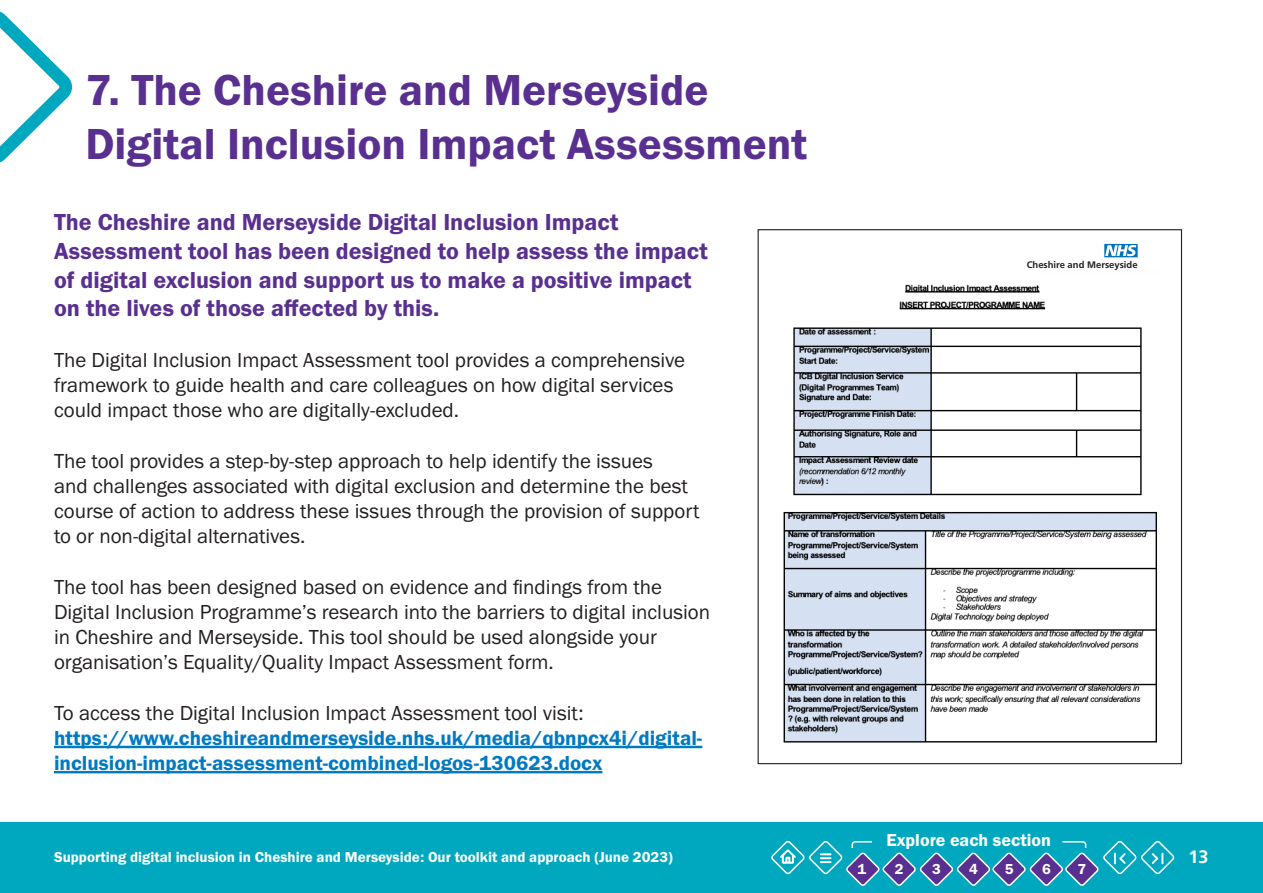
<style>
.page{position:relative;width:1263px;height:893px;background:#fff}
.page>*{position:absolute;margin:0;border:0;box-sizing:border-box;transform-origin:0 0}
.t1{font:45px "Franklin Gothic URW Dem";color:#593090}
.t2{font:24px/28.8px "Franklin Gothic URW Dem";color:#593090}
.t3{font:21px/25.2px "Franklin Gothic URW Boo";color:#231f20}
.t4{font:21px/25.2px "Franklin Gothic URW Dem";color:#007ac2}
.t5{font:18px "Franklin Gothic URW Dem";color:#fff}
.t6{font:700 18px "Frutiger LT Std";color:#fff}
.t7{font:15px "Franklin Gothic URW Dem";color:#fff}
.t8{font:700 9.45px "Frutiger LT Std";color:#231f20}
.s1{font-family:"Franklin Gothic URW Boo";color:#231f20}
</style>
<div class="page">
<div style="left:0;top:823px;width:1263px;height:70px;background:#00a8bf"></div>
<svg style="left:0;top:11px;width:72px;height:152px"></svg>
<hr style="left:54px;top:746px;width:648px;height:2px;background:#007ac2">
<hr style="left:54px;top:771px;width:548px;height:2px;background:#007ac2">
<img style="left:771px;top:284px;width:399px;height:481px">
<svg style="left:1104px;top:244px;width:34px;height:13px"></svg>
<svg style="left:771px;top:841px;width:404px;height:45px"></svg>
<p class="t1" style="left:85px;top:62px;width:624px">7. The Cheshire and Merseyside</p>
<p class="t1" style="left:85px;top:116px;width:723px">Digital Inclusion Impact Assessment</p>
<p class="t2" style="left:54px;top:207px;width:655px">The Cheshire and Merseyside Digital Inclusion Impact Assessment tool has been designed to help assess the impact of digital exclusion and support us to make a positive impact on the lives of those affected by this.</p>
<p class="t3" style="left:54px;top:347px;width:633px">The Digital Inclusion Impact Assessment tool provides a comprehensive framework to guide health and care colleagues on how digital services could impact those who are digitally-excluded.</p>
<p class="t3" style="left:54px;top:448px;width:647px">The tool provides a step-by-step approach to help identify the issues<br>and challenges associated with digital exclusion and determine the best course of action to address these issues through the provision of support to or non-digital alternatives.</p>
<p class="t3" style="left:54px;top:574px;width:658px">The tool has been designed based on evidence and findings from the Digital Inclusion Programme’s research into the barriers to digital inclusion in Cheshire and Merseyside. This tool should be used alongside your organisation’s Equality/Quality Impact Assessment form.</p>
<p class="t4" style="left:54px;top:700px;width:650px"><span class="s1">To access the Digital Inclusion Impact Assessment tool visit: </span>https://www.cheshireandmerseyside.nhs.uk/media/qbnpcx4i/digital&shy;inclusion-impact-assessment-combined-logos-130623.docx</p>
<p class="t7" style="left:54px;top:848px;width:620px">Supporting digital inclusion in Cheshire and Merseyside: Our toolkit and approach (June 2023)</p>
<p class="t8" style="left:1027px;top:259px;width:112px">Cheshire and Merseyside</p>
<p class="t5" style="left:886px;top:829px;width:166px">Explore each section</p>
<p class="t7" style="left:857px;top:859px;width:10px">1</p>
<p class="t7" style="left:895px;top:859px;width:10px">2</p>
<p class="t7" style="left:932px;top:859px;width:10px">3</p>
<p class="t7" style="left:969px;top:859px;width:10px">4</p>
<p class="t7" style="left:1005px;top:859px;width:10px">5</p>
<p class="t7" style="left:1042px;top:859px;width:10px">6</p>
<p class="t7" style="left:1077px;top:859px;width:10px">7</p>
<p class="t6" style="left:1188px;top:847px;width:22px">13</p>
</div>
